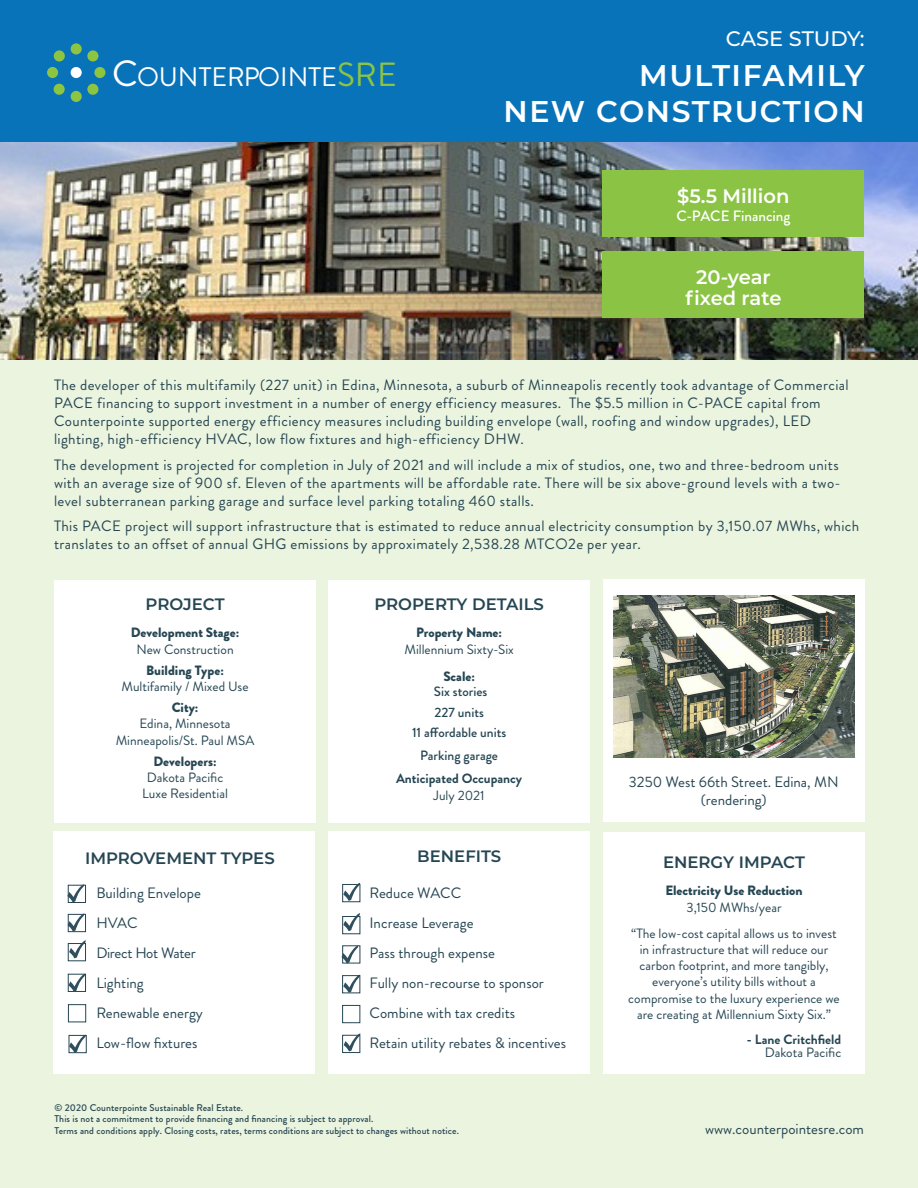
<style>
.page{position:relative;width:918px;height:1188px;background:#ebf4df}
.page>*{position:absolute;margin:0;border:0;box-sizing:border-box;transform-origin:0 0}
.t1{font:600 30px/36px "Montserrat";letter-spacing:.05em;color:#fff;text-align:right}
.t2{font:26.7px "Brandon Grotesque";color:#fff}
.t3{font:500 21px "Montserrat";letter-spacing:-.01em;color:#fff}
.t4{font:600 19.5px "Montserrat";color:#fff}
.t5{font:600 16.5px "Montserrat";color:#264653}
.t6{font:15px/18px "Brandon Grotesque";letter-spacing:.025em;color:#264653}
.t7{font:15px/18px "Brandon Grotesque";color:#264653;text-align:center}
.t8{font:500 15px "Brandon Grotesque";color:#fff}
.t9{font:15px "Brandon Grotesque";letter-spacing:-.02em;color:#264653}
.t10{font:13.5px/16.2px "Brandon Grotesque";color:#264653;text-align:center}
.t11{font:900 13.5px/16.2px "Brandon Grotesque";color:#264653;text-align:center}
.t12{font:500 13.5px/15px "Brandon Grotesque";color:#264653;text-align:center}
.t13{font:700 13.5px/16.2px "Brandon Grotesque";color:#264653;text-align:center}
.t14{font:500 9.75px "Brandon Grotesque";letter-spacing:.01em;color:#264653}
.s1{font-size:36.45px}
.s2{font-size:33.45px;color:#8cc443}
.s3{font-weight:900}
.s4{font-weight:400}
</style>
<div class="page">
<div style="left:0;top:0;width:918px;height:143px;background:#0973b9"></div>
<div style="left:603px;top:580px;width:262px;height:242px;background:#fff"></div>
<div style="left:54px;top:580px;width:262px;height:242px;background:#fff"></div>
<div style="left:328px;top:580px;width:262px;height:242px;background:#fff"></div>
<div style="left:328px;top:832px;width:262px;height:242px;background:#fff"></div>
<div style="left:53px;top:832px;width:262px;height:242px;background:#fff"></div>
<div style="left:603px;top:832px;width:262px;height:241px;background:#fff"></div>
<div style="left:68px;top:885px;width:18px;height:18px;border:1px solid #264653"></div>
<div style="left:68px;top:914px;width:18px;height:18px;border:1px solid #264653"></div>
<div style="left:68px;top:943px;width:18px;height:18px;border:1px solid #264653"></div>
<svg style="left:71px;top:1037px;width:14px;height:14px"></svg>
<div style="left:342px;top:1005px;width:18px;height:18px;border:1px solid #264653"></div>
<svg style="left:344px;top:1033px;width:17px;height:19px"></svg>
<div style="left:342px;top:1035px;width:18px;height:18px;border:1px solid #264653"></div>
<svg style="left:344px;top:977px;width:14px;height:14px"></svg>
<div style="left:71px;top:67px;width:11px;height:11px;background:#fff;border-radius:50%"></div>
<div style="left:47px;top:67px;width:11px;height:11px;background:#8dc541;border-radius:50%"></div>
<div style="left:71px;top:91px;width:11px;height:11px;background:#8dc541;border-radius:50%"></div>
<div style="left:87px;top:84px;width:11px;height:11px;background:#8dc541;border-radius:50%"></div>
<div style="left:87px;top:50px;width:11px;height:12px;background:#8dc541;border-radius:50%"></div>
<div style="left:54px;top:50px;width:11px;height:12px;background:#8dc541;border-radius:50%"></div>
<div style="left:54px;top:84px;width:11px;height:11px;background:#8dc541;border-radius:50%"></div>
<div style="left:71px;top:43px;width:11px;height:11px;background:#8dc541;border-radius:50%"></div>
<div style="left:94px;top:67px;width:11px;height:11px;background:#8dc541;border-radius:50%"></div>
<img style="left:0;top:143px;width:918px;height:217px">
<div style="left:603px;top:170px;width:261px;height:66px;background:#8bc444"></div>
<div style="left:603px;top:252px;width:261px;height:66px;background:#8bc444"></div>
<img style="left:614px;top:596px;width:241px;height:161px">
<div style="left:68px;top:974px;width:18px;height:18px;border:1px solid #264653"></div>
<div style="left:342px;top:884px;width:18px;height:18px;border:1px solid #264653"></div>
<div style="left:342px;top:916px;width:18px;height:18px;border:1px solid #264653"></div>
<div style="left:342px;top:975px;width:18px;height:18px;border:1px solid #264653"></div>
<div style="left:68px;top:1004px;width:18px;height:18px;border:1px solid #264653"></div>
<svg style="left:343px;top:913px;width:17px;height:18px"></svg>
<svg style="left:343px;top:883px;width:17px;height:18px"></svg>
<svg style="left:69px;top:974px;width:17px;height:18px"></svg>
<div style="left:69px;top:1035px;width:18px;height:18px;border:1px solid #264653"></div>
<svg style="left:68px;top:913px;width:17px;height:19px"></svg>
<svg style="left:68px;top:884px;width:16px;height:19px"></svg>
<svg style="left:342px;top:945px;width:16px;height:19px"></svg>
<svg style="left:69px;top:940px;width:17px;height:19px"></svg>
<p class="t2" style="left:112px;top:59px;width:286px"><span class="s1">C</span>OUNTERPOINTE<span class="s2">SRE</span></p>
<p class="t3" style="left:726px;top:24px;width:140px">CASE STUDY:</p>
<p class="t1" style="left:504px;top:56px;width:363px">MULTIFAMILY<br>NEW CONSTRUCTION</p>
<p class="t4" style="left:677px;top:183px;width:114px">$5.5 Million</p>
<p class="t8" style="left:676px;top:206px;width:116px">C-PACE Financing</p>
<p class="t4" style="left:696px;top:263px;width:76px">20-year</p>
<p class="t4" style="left:685px;top:284px;width:98px">fixed rate</p>
<p class="t6" style="left:54px;top:376px;width:796px">The developer of this multifamily (227 unit) in Edina, Minnesota, a suburb of Minneapolis recently took advantage of Commercial PACE financing to support investment in a number of energy efficiency measures. The $5.5 million in C-PACE capital from Counterpointe supported energy efficiency measures including building envelope (wall, roofing and window upgrades), LED lighting, high-efficiency HVAC, low flow fixtures and high-efficiency DHW.</p>
<p class="t6" style="left:54px;top:456px;width:788px">The development is projected for completion in July of 2021 and will include a mix of studios, one, two and three-bedroom units with an average size of 900 sf. Eleven of the apartments will be affordable rate. There will be six above-ground levels with a two&shy;level subterranean parking garage and surface level parking totaling 460 stalls.</p>
<p class="t6" style="left:54px;top:517px;width:807px">This PACE project will support infrastructure that is estimated to reduce annual electricity consumption by 3,150.07 MWhs, which translates to an offset of annual GHG emissions by approximately 2,538.28 MTCO2e per year.</p>
<p class="t5" style="left:146px;top:592px;width:81px">PROJECT</p>
<p class="t11" style="left:131px;top:625px;width:110px">Development Stage:</p>
<p class="t10" style="left:137px;top:641px;width:99px">New Construction</p>
<p class="t11" style="left:146px;top:662px;width:79px">Building Type:</p>
<p class="t10" style="left:122px;top:679px;width:128px">Multifamily / Mixed Use</p>
<p class="t11" style="left:172px;top:700px;width:28px">City:</p>
<p class="t10" style="left:116px;top:716px;width:140px">Edina, Minnesota<br>Minneapolis/St. Paul MSA</p>
<p class="t11" style="left:154px;top:753px;width:64px">Developers:</p>
<p class="t10" style="left:142px;top:769px;width:87px">Dakota Pacific<br>Luxe Residential</p>
<p class="t5" style="left:374px;top:592px;width:171px">PROPERTY DETAILS</p>
<p class="t10" style="left:404px;top:625px;width:111px"><span class="s3">Property Name:<br></span>Millennium Sixty-Six</p>
<p class="t12" style="left:434px;top:669px;width:55px"><span class="s3">Scale:<br></span>Six stories</p>
<p class="t12" style="left:434px;top:705px;width:51px">227 units</p>
<p class="t12" style="left:412px;top:725px;width:96px">11 affordable units</p>
<p class="t12" style="left:420px;top:748px;width:79px">Parking garage</p>
<p class="t13" style="left:396px;top:771px;width:128px">Anticipated Occupancy<br><span class="s4">July 2021</span></p>
<p class="t5" style="left:85px;top:847px;width:191px">IMPROVEMENT TYPES</p>
<p class="t5" style="left:417px;top:844px;width:86px">BENEFITS</p>
<p class="t7" style="left:96px;top:884px;width:106px">Building Envelope</p>
<p class="t6" style="left:96px;top:914px;width:43px">HVAC</p>
<p class="t9" style="left:96px;top:942px;width:101px">Direct Hot Water</p>
<p class="t7" style="left:96px;top:974px;width:49px">Lighting</p>
<p class="t7" style="left:96px;top:1004px;width:108px">Renewable energy</p>
<p class="t7" style="left:96px;top:1034px;width:103px">Low-flow fixtures</p>
<p class="t7" style="left:370px;top:884px;width:93px">Reduce WACC</p>
<p class="t7" style="left:370px;top:914px;width:106px">Increase Leverage</p>
<p class="t7" style="left:370px;top:944px;width:127px">Pass through expense</p>
<p class="t7" style="left:370px;top:974px;width:176px">Fully non-recourse to sponsor</p>
<p class="t7" style="left:370px;top:1004px;width:147px">Combine with tax credits</p>
<p class="t7" style="left:370px;top:1034px;width:198px">Retain utility rebates &amp; incentives</p>
<p class="t7" style="left:629px;top:774px;width:211px">3250 West 66th Street. Edina, MN (rendering)</p>
<p class="t5" style="left:663px;top:850px;width:143px">ENERGY IMPACT</p>
<p class="t11" style="left:665px;top:883px;width:139px">Electricity Use Reduction<br><span class="s4">3,150 MWhs/year</span></p>
<p class="t10" style="left:628px;top:925px;width:213px">“The low-cost capital allows us to invest in infrastructure that will reduce our carbon footprint, and more tangibly, everyone’s utility bills without a compromise to the luxury experience we are creating at Millennium Sixty Six.”</p>
<p class="t13" style="left:747px;top:1031px;width:96px">- Lane Critchfield</p>
<p class="t10" style="left:765px;top:1044px;width:78px">Dakota Pacific</p>
<p class="t14" style="left:55px;top:1101px;width:190px">© 2020 Counterpointe Sustainable Real Estate.</p>
<p class="t14" style="left:55px;top:1112px;width:320px">This is not a commitment to provide financing and financing is subject to approval.</p>
<p class="t14" style="left:55px;top:1124px;width:406px">Terms and conditions apply. Closing costs, rates, terms conditions are subject to changes without notice.</p>
<p class="t7" style="left:705px;top:1120px;width:160px">www.counterpointesre.com</p>
</div>
